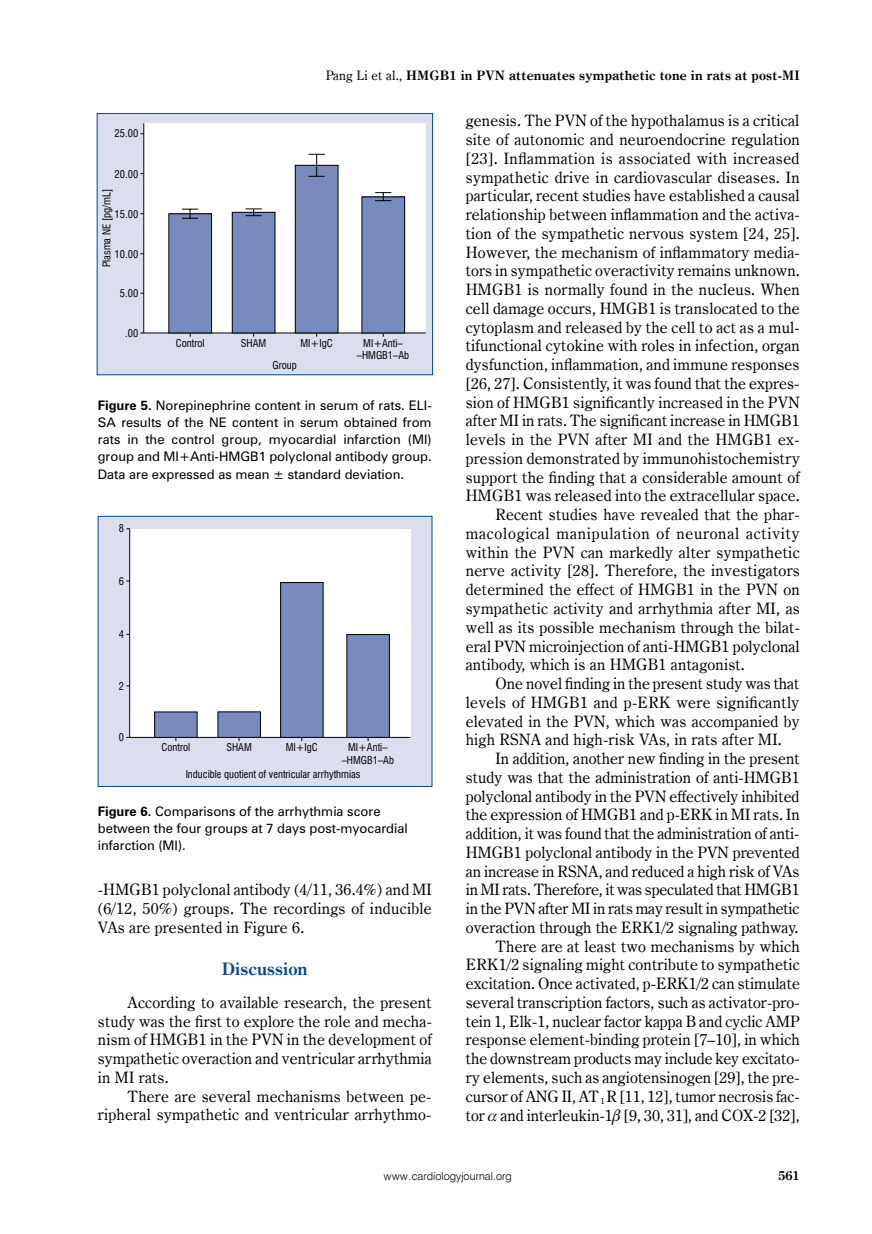
<style>
.page{position:relative;width:872px;height:1234px;background:#fff}
.page>*{position:absolute;margin:0;border:0;box-sizing:border-box;transform-origin:0 0}
.t1{font:700 17.25px "Century Oldst EU";color:#004990}
.t2{font:15.75px/18.8px "Century Oldst EU";letter-spacing:.01em;color:#000;text-align:justify}
.t3{font:15.75px "Century Oldst EU";letter-spacing:-.01em;color:#000}
.t4{font:15.75px "Century Oldst EU";letter-spacing:.045em;color:#000}
.t5{font:700 13.05px "Century Oldst EU";letter-spacing:.015em;color:#000}
.t6{font:700 12.75px "Century Oldst EU";color:#000}
.t7{font:12px/17.2px "Zurich PL";color:#000}
.t8{font:10.95px "Swis 721 Lt EU";color:#000}
.t9{font:10.5px/12.6px "Swis 721 Cn EU";color:#000;text-align:center}
.s1{font-weight:400}
.s2{font-weight:700}
</style>
<div class="page">
<div style="left:97px;top:113px;width:335px;height:262px;background:#dbdeed"></div>
<div style="left:97px;top:113px;width:336px;height:262px;border:1px solid #004990"></div>
<div style="left:143px;top:123px;width:283px;height:210px;background:#fff"></div>
<div style="left:169px;top:214px;width:42px;height:119px;background:#788bbc"></div>
<div style="left:168px;top:213px;width:44px;height:120px;border:1px solid #000"></div>
<div style="left:232px;top:212px;width:43px;height:121px;background:#788bbc"></div>
<div style="left:232px;top:212px;width:43px;height:121px;border:1px solid #000"></div>
<div style="left:295px;top:165px;width:43px;height:168px;background:#788bbc"></div>
<div style="left:295px;top:165px;width:43px;height:168px;border:1px solid #000"></div>
<div style="left:362px;top:197px;width:42px;height:136px;background:#788bbc"></div>
<div style="left:361px;top:196px;width:44px;height:137px;border:1px solid #000"></div>
<svg style="left:182px;top:209px;width:16px;height:10px"></svg>
<svg style="left:245px;top:208px;width:17px;height:8px"></svg>
<svg style="left:308px;top:154px;width:17px;height:23px"></svg>
<svg style="left:375px;top:192px;width:16px;height:9px"></svg>
<div style="left:98px;top:516px;width:334px;height:270px;background:#dbdeed"></div>
<div style="left:129px;top:528px;width:282px;height:210px;background:#fff"></div>
<div style="left:155px;top:711px;width:42px;height:26px;background:#788bbc"></div>
<div style="left:218px;top:711px;width:42px;height:26px;background:#788bbc"></div>
<div style="left:281px;top:582px;width:42px;height:155px;background:#788bbc"></div>
<div style="left:280px;top:582px;width:43px;height:155px;border:1px solid #000"></div>
<div style="left:347px;top:634px;width:42px;height:103px;background:#788bbc"></div>
<div style="left:346px;top:634px;width:44px;height:103px;border:1px solid #000"></div>
<p class="t5" style="left:326px;top:68px;width:475px"><span class="s1">Pang Li et al.,</span> HMGB1 in PVN attenuates sympathetic tone in rats at post-MI</p>
<p class="t9" style="left:115px;top:127px;width:25px">25.00</p>
<p class="t9" style="left:115px;top:167px;width:25px">20.00</p>
<p class="t9" style="left:100px;top:267px;width:80px;rotate:-90deg">Plasma NE [pg/mL]</p>
<p class="t9" style="left:115px;top:207px;width:25px">15.00</p>
<p class="t9" style="left:115px;top:247px;width:25px">10.00</p>
<p class="t9" style="left:120px;top:287px;width:20px">5.00</p>
<p class="t9" style="left:125px;top:326px;width:15px">.00</p>
<p class="t9" style="left:176px;top:336px;width:30px">Control</p>
<p class="t9" style="left:241px;top:336px;width:27px">SHAM</p>
<p class="t9" style="left:300px;top:336px;width:34px">MI+IgC</p>
<p class="t9" style="left:357px;top:336px;width:54px">MI+Anti– –HMGB1–Ab</p>
<p class="t9" style="left:272px;top:358px;width:26px">Group</p>
<p class="t7" style="left:98px;top:396px;width:335px;text-align:justify"><span class="s2">Figure 5.</span> Norepinephrine content in serum of rats. ELI-SA results of the NE content in serum obtained from rats in the control group, myocardial infarction (MI) group and MI+Anti-HMGB1 polyclonal antibody group.<br>Data are expressed as mean ± standard deviation.</p>
<p class="t9" style="left:119px;top:522px;width:7px">8</p>
<p class="t9" style="left:119px;top:574px;width:7px">6</p>
<p class="t9" style="left:119px;top:628px;width:7px">4</p>
<p class="t9" style="left:119px;top:679px;width:7px">2</p>
<p class="t9" style="left:119px;top:731px;width:7px">0</p>
<p class="t9" style="left:161px;top:740px;width:30px">Control</p>
<p class="t9" style="left:226px;top:740px;width:27px">SHAM</p>
<p class="t9" style="left:186px;top:767px;width:176px">Inducible quotient of ventricular arrhythmias</p>
<p class="t9" style="left:286px;top:740px;width:34px">MI+IgC</p>
<p class="t9" style="left:342px;top:740px;width:54px">MI+Anti– –HMGB1–Ab</p>
<p class="t7" style="left:98px;top:802px;width:311px"><span class="s2">Figure 6.</span> Comparisons of the arrhythmia score between the four groups at 7 days post-myocardial infarction (MI).</p>
<p class="t2" style="left:98px;top:880px;width:335px">-HMGB1 polyclonal antibody (4/11, 36.4%) and MI (6/12, 50%) groups. The recordings of inducible VAs are presented in Figure 6.</p>
<p class="t1" style="left:222px;top:957px;width:87px">Discussion</p>
<p class="t2" style="left:98px;top:992px;width:335px;text-indent:30px">According to available research, the present study was the first to explore the role and mecha&shy;nism of HMGB1 in the PVN in the development of sympathetic overaction and ventricular arrhythmia in MI rats.</p>
<p class="t2" style="left:98px;top:1086px;width:335px;text-align:right">There are several mechanisms between pe&shy;ripheral sympathetic and ventricular arrhythmo-</p>
<p class="t2" style="left:466px;top:112px;width:335px">genesis. The PVN of the hypothalamus is a critical</p>
<p class="t2" style="left:466px;top:130px;width:335px">site of autonomic and neuroendocrine regulation</p>
<p class="t2" style="left:466px;top:149px;width:335px">[23]. Inflammation is associated with increased</p>
<p class="t2" style="left:466px;top:168px;width:335px">sympathetic drive in cardiovascular diseases. In</p>
<p class="t2" style="left:466px;top:187px;width:335px">particular, recent studies have established a causal</p>
<p class="t2" style="left:466px;top:205px;width:335px">relationship between inflammation and the activa-</p>
<p class="t2" style="left:466px;top:224px;width:335px">tion of the sympathetic nervous system [24, 25].</p>
<p class="t2" style="left:466px;top:243px;width:335px">However, the mechanism of inflammatory media-</p>
<p class="t2" style="left:466px;top:262px;width:335px">tors in sympathetic overactivity remains unknown.</p>
<p class="t2" style="left:466px;top:280px;width:335px">HMGB1 is normally found in the nucleus. When</p>
<p class="t2" style="left:466px;top:299px;width:335px">cell damage occurs, HMGB1 is translocated to the</p>
<p class="t2" style="left:466px;top:318px;width:335px">cytoplasm and released by the cell to act as a mul-</p>
<p class="t2" style="left:466px;top:336px;width:335px">tifunctional cytokine with roles in infection, organ</p>
<p class="t2" style="left:466px;top:355px;width:335px">dysfunction, inflammation, and immune responses</p>
<p class="t2" style="left:466px;top:374px;width:335px">[26, 27]. Consistently, it was found that the expres-</p>
<p class="t2" style="left:466px;top:393px;width:335px">sion of HMGB1 significantly increased in the PVN</p>
<p class="t2" style="left:466px;top:411px;width:335px">after MI in rats. The significant increase in HMGB1</p>
<p class="t2" style="left:466px;top:430px;width:335px">levels in the PVN after MI and the HMGB1 ex-</p>
<p class="t2" style="left:466px;top:449px;width:335px">pression demonstrated by immunohistochemistry</p>
<p class="t2" style="left:466px;top:468px;width:335px">support the finding that a considerable amount of</p>
<p class="t2" style="left:466px;top:486px;width:336px">HMGB1 was released into the extracellular space.</p>
<p class="t2" style="left:495px;top:505px;width:305px">Recent studies have revealed that the phar-</p>
<p class="t4" style="left:466px;top:523px;width:335px">macological manipulation of neuronal activity</p>
<p class="t2" style="left:466px;top:543px;width:335px">within the PVN can markedly alter sympathetic</p>
<p class="t2" style="left:466px;top:561px;width:335px">nerve activity [28]. Therefore, the investigators</p>
<p class="t2" style="left:466px;top:580px;width:335px">determined the effect of HMGB1 in the PVN on</p>
<p class="t2" style="left:466px;top:599px;width:336px">sympathetic activity and arrhythmia after MI, as</p>
<p class="t2" style="left:466px;top:618px;width:336px">well as its possible mechanism through the bilat-</p>
<p class="t2" style="left:466px;top:636px;width:335px">eral PVN microinjection of anti-HMGB1 polyclonal</p>
<p class="t2" style="left:466px;top:655px;width:281px">antibody, which is an HMGB1 antagonist.</p>
<p class="t2" style="left:495px;top:674px;width:305px">One novel finding in the present study was that</p>
<p class="t2" style="left:466px;top:693px;width:335px">levels of HMGB1 and p-ERK were significantly</p>
<p class="t2" style="left:466px;top:711px;width:335px">elevated in the PVN, which was accompanied by</p>
<p class="t2" style="left:466px;top:730px;width:317px">high RSNA and high-risk VAs, in rats after MI.</p>
<p class="t2" style="left:495px;top:749px;width:306px">In addition, another new finding in the present</p>
<p class="t2" style="left:466px;top:768px;width:335px">study was that the administration of anti-HMGB1</p>
<p class="t2" style="left:466px;top:786px;width:335px">polyclonal antibody in the PVN effectively inhibited</p>
<p class="t2" style="left:466px;top:805px;width:335px">the expression of HMGB1 and p-ERK in MI rats. In</p>
<p class="t2" style="left:466px;top:824px;width:335px">addition, it was found that the administration of anti-</p>
<p class="t2" style="left:466px;top:843px;width:335px">HMGB1 polyclonal antibody in the PVN prevented</p>
<p class="t2" style="left:466px;top:861px;width:335px">an increase in RSNA, and reduced a high risk of VAs</p>
<p class="t3" style="left:466px;top:879px;width:335px">in MI rats. Therefore, it was speculated that HMGB1</p>
<p class="t3" style="left:466px;top:898px;width:335px">in the PVN after MI in rats may result in sympathetic</p>
<p class="t2" style="left:466px;top:918px;width:334px">overaction through the ERK1/2 signaling pathway.</p>
<p class="t2" style="left:495px;top:936px;width:306px">There are at least two mechanisms by which</p>
<p class="t2" style="left:466px;top:955px;width:335px">ERK1/2 signaling might contribute to sympathetic</p>
<p class="t2" style="left:466px;top:974px;width:335px">excitation. Once activated, p-ERK1/2 can stimulate</p>
<p class="t2" style="left:466px;top:992px;width:335px">several transcription factors, such as activator-pro-</p>
<p class="t2" style="left:466px;top:1011px;width:335px">tein 1, Elk-1, nuclear factor kappa B and cyclic AMP</p>
<p class="t2" style="left:466px;top:1030px;width:336px">response element-binding protein [7–10], in which</p>
<p class="t2" style="left:466px;top:1049px;width:335px">the downstream products may include key excitato-</p>
<p class="t2" style="left:466px;top:1067px;width:335px">ry elements, such as angiotensinogen [29], the pre-</p>
<p class="t2" style="left:466px;top:1087px;width:335px">cursor of ANG II, AT <sub>1</sub> R [11, 12], tumor necrosis fac-</p>
<p class="t2" style="left:466px;top:1105px;width:335px">tor and interleukin-1 [9, 30, 31], and COX-2 [32],</p>
<p class="t8" style="left:384px;top:1169px;width:129px">www.cardiologyjournal.org</p>
<p class="t6" style="left:778px;top:1167px;width:23px">561</p>
</div>
